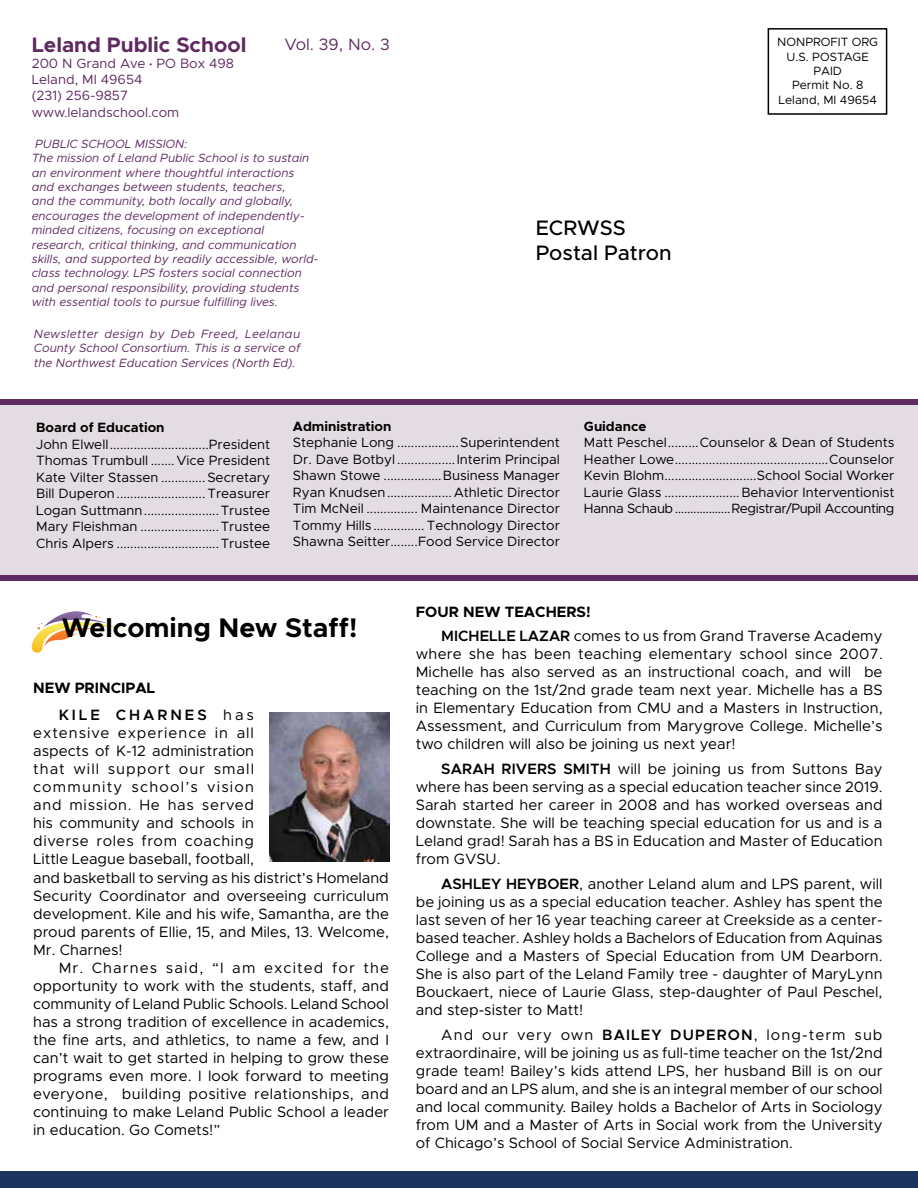
<style>
.page{position:relative;width:918px;height:1188px;background:#fff}
.page>*{position:absolute;margin:0;border:0;box-sizing:border-box;transform-origin:0 0}
.t1{font:700 27px "Metropolis";color:#000}
.t2{font:700 21px "Metropolis";color:#5f2a5f}
.t3{font:500 21px/25.2px "Metropolis";color:#000}
.t4{font:16.5px "Metropolis";color:#5f2a5f}
.t5{font:15px/18px "Metropolis";color:#000;text-align:justify}
.t6{font:700 15px "Metropolis";color:#000}
.t7{font:13.5px/16.5px "Metropolis";color:#000;text-align:justify}
.t8{font:13.5px/16.2px "Metropolis";color:#5f2a5f}
.t9{font:700 13.5px "Metropolis";color:#000}
.t10{font:italic 12px/14.4px "Metropolis";color:#5f2a5f;text-align:justify}
.t11{font:12px/14.4px "Metropolis";color:#000;text-align:center}
.s1{font-family:"Montserrat";font-weight:300}
.s2{font-weight:600}
.s3{font-weight:700}
</style>
<div class="page">
<svg style="left:32px;top:611px;width:94px;height:42px"></svg>
<img style="left:270px;top:713px;width:119px;height:149px">
<div style="left:0;top:1172px;width:918px;height:16px;background:#1b355e"></div>
<div style="left:768px;top:28px;width:119px;height:87px;border:2px solid #000"></div>
<div style="left:0;top:406px;width:918px;height:169px;background:#e3dce2"></div>
<div style="left:0;top:400px;width:918px;height:5px;background:#5f2a5f"></div>
<div style="left:0;top:575px;width:918px;height:5px;background:#5f2a5f"></div>
<h2 class="t2" style="left:32px;top:31px;width:216px">Leland Public School</h2>
<p class="t8" style="left:32px;top:55px;width:204px">200 N Grand Ave <span class="s1">•</span> PO Box 498<br>Leland, MI 49654<br>(231) 256-9857 www.lelandschool.com</p>
<p class="t4" style="left:284px;top:34px;width:107px">Vol. 39, No. 3</p>
<p class="t11" style="left:777px;top:35px;width:102px">NONPROFIT ORG<br>U.S. POSTAGE<br>PAID<br>Permit No. 8<br>Leland, MI 49654</p>
<p class="t10" style="left:32px;top:136px;width:288px;text-align:left">PUBLIC SCHOOL MISSION:<br>The mission of Leland Public School is to sustain an environment where thoughtful interactions and exchanges between students, teachers,<br>and the community, both locally and globally, encourages the development of independently&shy;minded citizens, focusing on exceptional research, critical thinking, and communication skills, and supported by readily accessible, world&shy;class technology. LPS fosters social connection and personal responsibility, providing students with essential tools to pursue fulfilling lives.</p>
<p class="t10" style="left:34px;top:327px;width:268px">Newsletter design by Deb Freed, Leelanau County School Consortium. This is a service of the Northwest Education Services (North Ed).</p>
<h2 class="t3" style="left:536px;top:215px;width:137px">ECRWSS<br>Postal Patron</h2>
<p class="t9" style="left:36px;top:419px;width:130px">Board of Education</p>
<p class="t7" style="left:36px;top:436px;width:235px">John Elwell.............................President Thomas Trumbull .......Vice President Kate Vilter Stassen .............Secretary Bill Duperon.......................... Treasurer Logan Suttmann......................Trustee Mary Fleishman .......................Trustee Chris Alpers ..............................Trustee</p>
<p class="t9" style="left:293px;top:418px;width:100px">Administration</p>
<p class="t7" style="left:293px;top:434px;width:269px">Stephanie Long ..................Superintendent Dr. Dave Botbyl .................Interim Principal Shawn Stowe .................Business Manager Ryan Knudsen...................Athletic Director Tim McNeil ............... Maintenance Director Tommy Hills ............... Technology Director Shawna Seitter........Food Service Director</p>
<p class="t9" style="left:584px;top:418px;width:64px">Guidance</p>
<p class="t7" style="left:584px;top:434px;width:312px">Matt Peschel.........Counselor &amp; Dean of Students Heather Lowe.............................................Counselor Kevin Blohm...........................School Social Worker Laurie Glass ......................Behavior Interventionist Hanna Schaub..................Registrar/Pupil Accounting</p>
<h1 class="t1" style="left:62px;top:611px;width:297px">Welcoming New Staff!</h1>
<p class="t6" style="left:33px;top:679px;width:124px">NEW PRINCIPAL</p>
<p class="t5" style="left:33px;top:706px;width:357px;text-align:left;text-indent:26px"><span class="s2">KILE CHARNES</span> has<br>extensive experience in all<br>aspects of K-12 administration<br>that will support our small<br>community school’s vision<br>and mission. He has served<br>his community and schools in<br>diverse roles from coaching<br>Little League baseball, football,<br>and basketball to serving as his district’s Homeland Security Coordinator and overseeing curriculum development. Kile and his wife, Samantha, are the proud parents of Ellie, 15, and Miles, 13. Welcome, Mr. Charnes!</p>
<p class="t5" style="left:33px;top:959px;width:357px;text-indent:26px">Mr. Charnes said, “I am excited for the opportunity to work with the students, staff, and community of Leland Public Schools. Leland School has a strong tradition of excellence in academics, the fine arts, and athletics, to name a few, and I can’t wait to get started in helping to grow these programs even more. I look forward to meeting everyone, building positive relationships, and continuing to make Leland Public School a leader in education. Go Comets!”</p>
<p class="t5" style="left:441px;top:599px;width:443px;line-height:24.8px;text-indent:-26px"><span class="s3">FOUR NEW TEACHERS!<br></span><span class="s2">MICHELLE LAZAR</span> comes to us from Grand Traverse Academy</p>
<p class="t5" style="left:416px;top:645px;width:468px">where she has been teaching elementary school since 2007.<br>Michelle has also served as an instructional coach, and will be teaching on the 1st/2nd grade team next year. Michelle has a BS in Elementary Education from CMU and a Masters in Instruction, Assessment, and Curriculum from Marygrove College. Michelle’s two children will also be joining us next year!</p>
<p class="t5" style="left:416px;top:760px;width:468px;text-indent:26px"><span class="s2">SARAH RIVERS SMITH</span> will be joining us from Suttons Bay where has been serving as a special education teacher since 2019.<br>Sarah started her career in 2008 and has worked overseas and downstate. She will be teaching special education for us and is a Leland grad! Sarah has a BS in Education and Master of Education from GVSU.</p>
<p class="t5" style="left:416px;top:875px;width:468px;text-indent:26px"><span class="s2">ASHLEY HEYBOER</span>, another Leland alum and LPS parent, will be joining us as a special education teacher. Ashley has spent the last seven of her 16 year teaching career at Creekside as a center&shy;based teacher. Ashley holds a Bachelors of Education from Aquinas College and a Masters of Special Education from UM Dearborn.<br>She is also part of the Leland Family tree - daughter of MaryLynn Bouckaert, niece of Laurie Glass, step-daughter of Paul Peschel, and step-sister to Matt!</p>
<p class="t5" style="left:416px;top:1026px;width:468px;text-indent:26px">And our very own <span class="s2">BAILEY DUPERON</span>, long-term sub extraordinaire, will be joining us as full-time teacher on the 1st/2nd grade team! Bailey’s kids attend LPS, her husband Bill is on our board and an LPS alum, and she is an integral member of our school and local community. Bailey holds a Bachelor of Arts in Sociology from UM and a Master of Arts in Social work from the University of Chicago’s School of Social Service Administration.</p>
</div>
